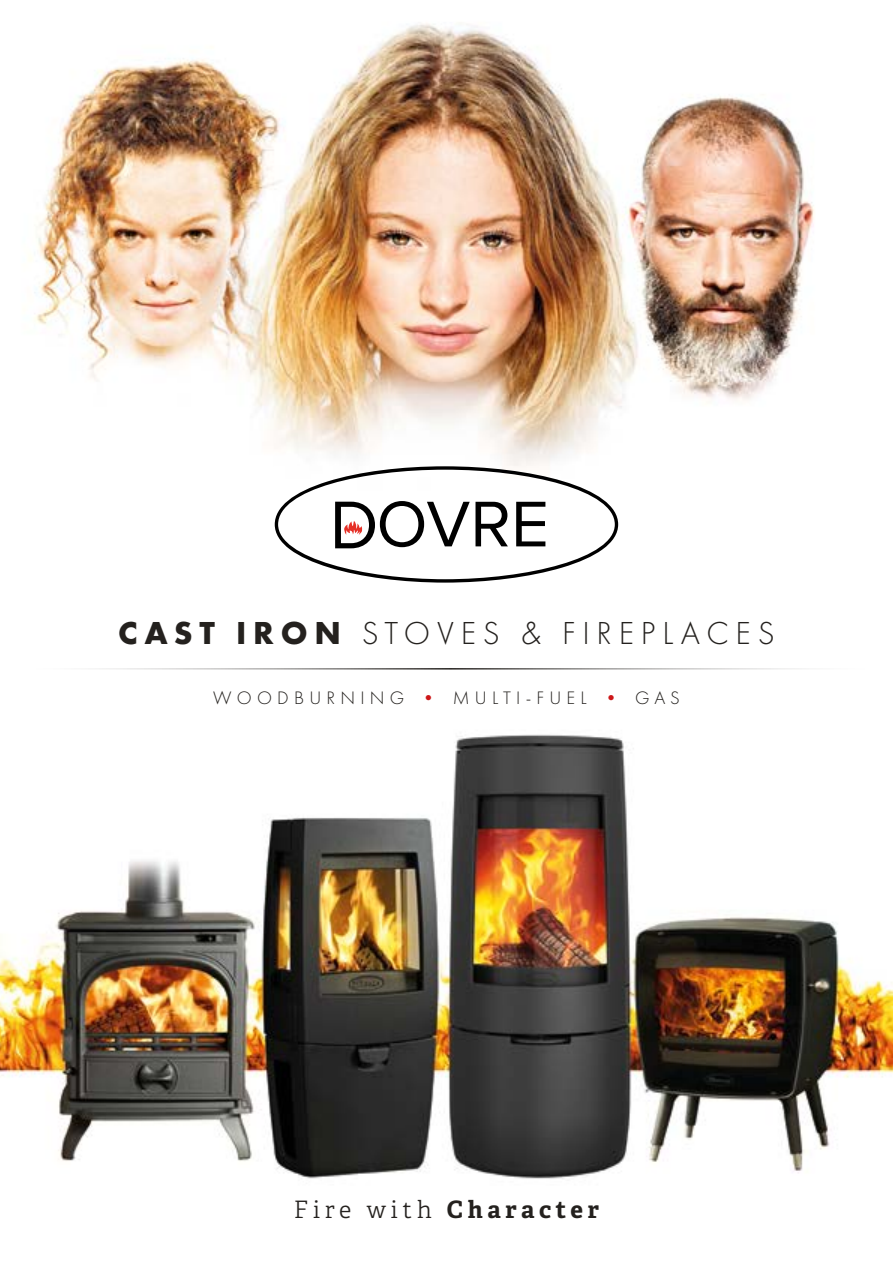
<style>
.page{position:relative;width:893px;height:1263px;background:#fff}
.page>*{position:absolute;margin:0;border:0;box-sizing:border-box;transform-origin:0 0}
.t1{font:66.9px "Proxima Nova";color:#000}
.t2{font:300 33px "Futura PT";letter-spacing:.205em;color:#24211e}
.t3{font:700 24px "Adelle";letter-spacing:.195em;color:#24211e}
.t4{font:300 18.75px "Futura PT";letter-spacing:.28em;color:#24211e}
.s1{font-size:69.9px}
.s2{font-weight:700}
.s3{color:#cd1719}
.s4{font-weight:300}
</style>
<div class="page">
<img style="left:0;top:23px;width:893px;height:1156px">
<svg style="left:275px;top:466px;width:343px;height:117px"></svg>
<hr style="left:0;top:668px;width:893px;height:1px;background:#24211e">
<h1 class="t1" style="left:330px;top:474px;width:221px"><span class="s1">D</span>OVRE</h1>
<h2 class="t2" style="left:118px;top:614px;width:658px"><span class="s2">CAST IRON</span> STOVES &amp; FIREPLACES</h2>
<p class="t4" style="left:213px;top:687px;width:468px">WOODBURNING <span class="s3">•</span> MULTI-FUEL <span class="s3">•</span> GAS</p>
<p class="t3" style="left:294px;top:1194px;width:307px"><span class="s4">Fire with</span> Character</p>
</div>
